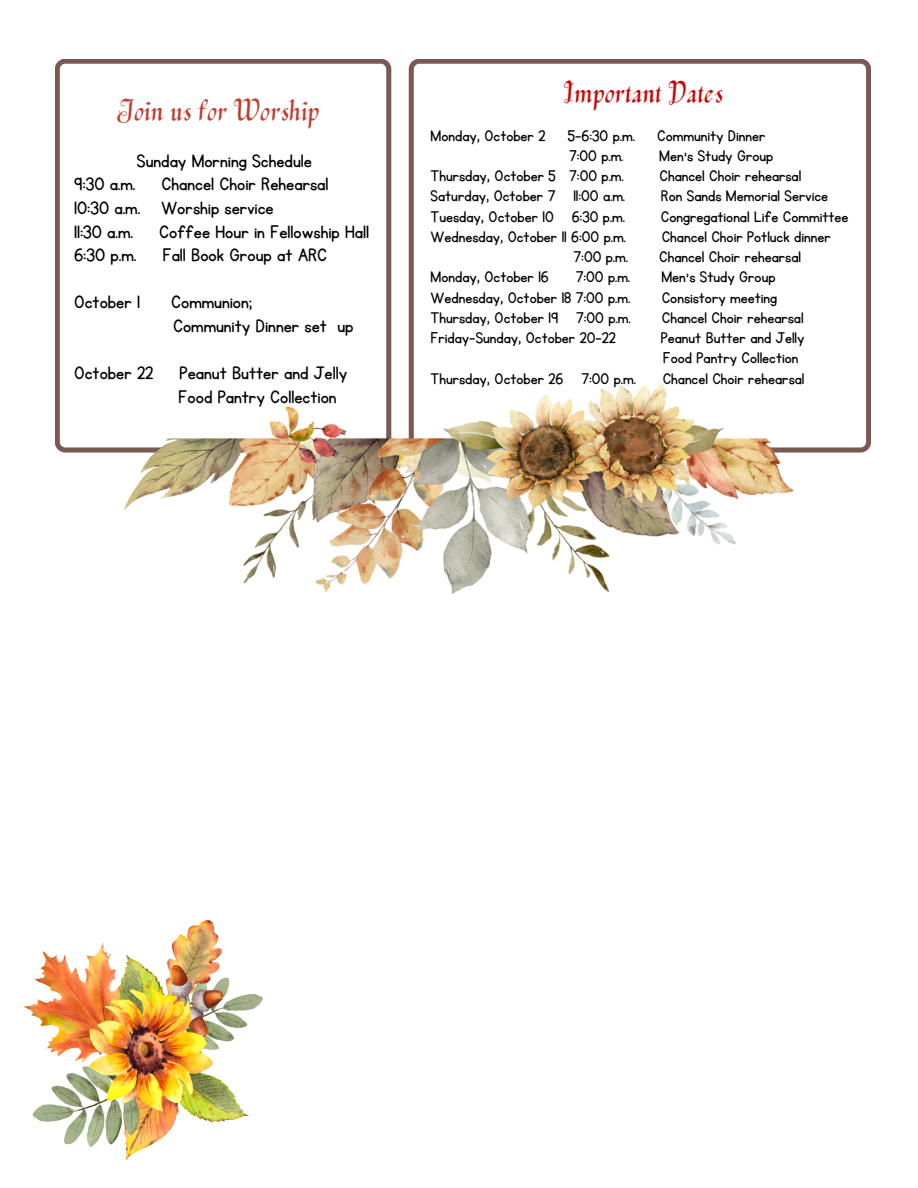
<style>
.page{position:relative;width:918px;height:1188px;background:#fff}
.page>*{position:absolute;margin:0;border:0;box-sizing:border-box;transform-origin:0 0}
.t1{font:700 30px "Belina";color:#c23c30}
.t2{font:700 30px "Belina";color:#c80606}
.t3{font:21px "KG Primary Penmanship";color:#000}
.t4{font:18px "KG Primary Penmanship";color:#000}
</style>
<div class="page">
<svg style="left:409px;top:59px;width:462px;height:394px"></svg>
<svg style="left:55px;top:59px;width:336px;height:394px"></svg>
<img style="left:124px;top:368px;width:670px;height:226px">
<img style="left:25px;top:920px;width:237px;height:240px">
<p class="t1" style="left:117px;top:90px;width:204px">Join us for Worship</p>
<p class="t3" style="left:137px;top:150px;width:177px">Sunday Morning Schedule</p>
<p class="t3" style="left:74px;top:174px;width:256px">9:30 a.m. Chancel Choir Rehearsal</p>
<p class="t3" style="left:74px;top:198px;width:201px">10:30 a.m. Worship service</p>
<p class="t3" style="left:74px;top:221px;width:297px">11:30 a.m. Coffee Hour in Fellowship Hall</p>
<p class="t3" style="left:74px;top:245px;width:255px">6:30 p.m. Fall Book Group at ARC</p>
<p class="t3" style="left:74px;top:292px;width:67px">October 1</p>
<p class="t3" style="left:171px;top:292px;width:83px">Communion;</p>
<p class="t3" style="left:173px;top:316px;width:182px">Community Dinner set up</p>
<p class="t3" style="left:74px;top:363px;width:275px">October 22 Peanut Butter and Jelly</p>
<p class="t3" style="left:178px;top:387px;width:160px">Food Pantry Collection</p>
<p class="t2" style="left:564px;top:72px;width:161px">Important Dates</p>
<p class="t4" style="left:431px;top:127px;width:336px">Monday, October 2 5-6:30 p.m. Community Dinner</p>
<p class="t4" style="left:569px;top:147px;width:56px">7:00 p.m.</p>
<p class="t4" style="left:659px;top:147px;width:116px">Men's Study Group</p>
<p class="t4" style="left:431px;top:167px;width:195px">Thursday, October 5 7:00 p.m.</p>
<p class="t4" style="left:660px;top:167px;width:143px">Chancel Choir rehearsal</p>
<p class="t4" style="left:431px;top:188px;width:196px">Saturday, October 7 11:00 a.m.</p>
<p class="t4" style="left:661px;top:188px;width:169px">Ron Sands Memorial Service</p>
<p class="t4" style="left:431px;top:208px;width:196px">Tuesday, October 10 6:30 p.m.</p>
<p class="t4" style="left:661px;top:208px;width:189px">Congregational Life Committee</p>
<p class="t4" style="left:431px;top:228px;width:197px">Wednesday, October 11 6:00 p.m.</p>
<p class="t4" style="left:662px;top:228px;width:171px">Chancel Choir Potluck dinner</p>
<p class="t4" style="left:574px;top:248px;width:56px">7:00 p.m.</p>
<p class="t4" style="left:659px;top:248px;width:143px">Chancel Choir rehearsal</p>
<p class="t4" style="left:431px;top:269px;width:120px">Monday, October 16</p>
<p class="t4" style="left:576px;top:269px;width:56px">7:00 p.m.</p>
<p class="t4" style="left:662px;top:269px;width:116px">Men's Study Group</p>
<p class="t4" style="left:431px;top:289px;width:201px">Wednesday, October 18 7:00 p.m.</p>
<p class="t4" style="left:662px;top:289px;width:117px">Consistory meeting</p>
<p class="t4" style="left:431px;top:309px;width:201px">Thursday, October 19 7:00 p.m.</p>
<p class="t4" style="left:662px;top:309px;width:143px">Chancel Choir rehearsal</p>
<p class="t4" style="left:431px;top:329px;width:187px">Friday-Sunday, October 20-22</p>
<p class="t4" style="left:661px;top:329px;width:145px">Peanut Butter and Jelly</p>
<p class="t4" style="left:663px;top:350px;width:137px">Food Pantry Collection</p>
<p class="t4" style="left:431px;top:370px;width:207px">Thursday, October 26 7:00 p.m.</p>
<p class="t4" style="left:663px;top:370px;width:143px">Chancel Choir rehearsal</p>
</div>
